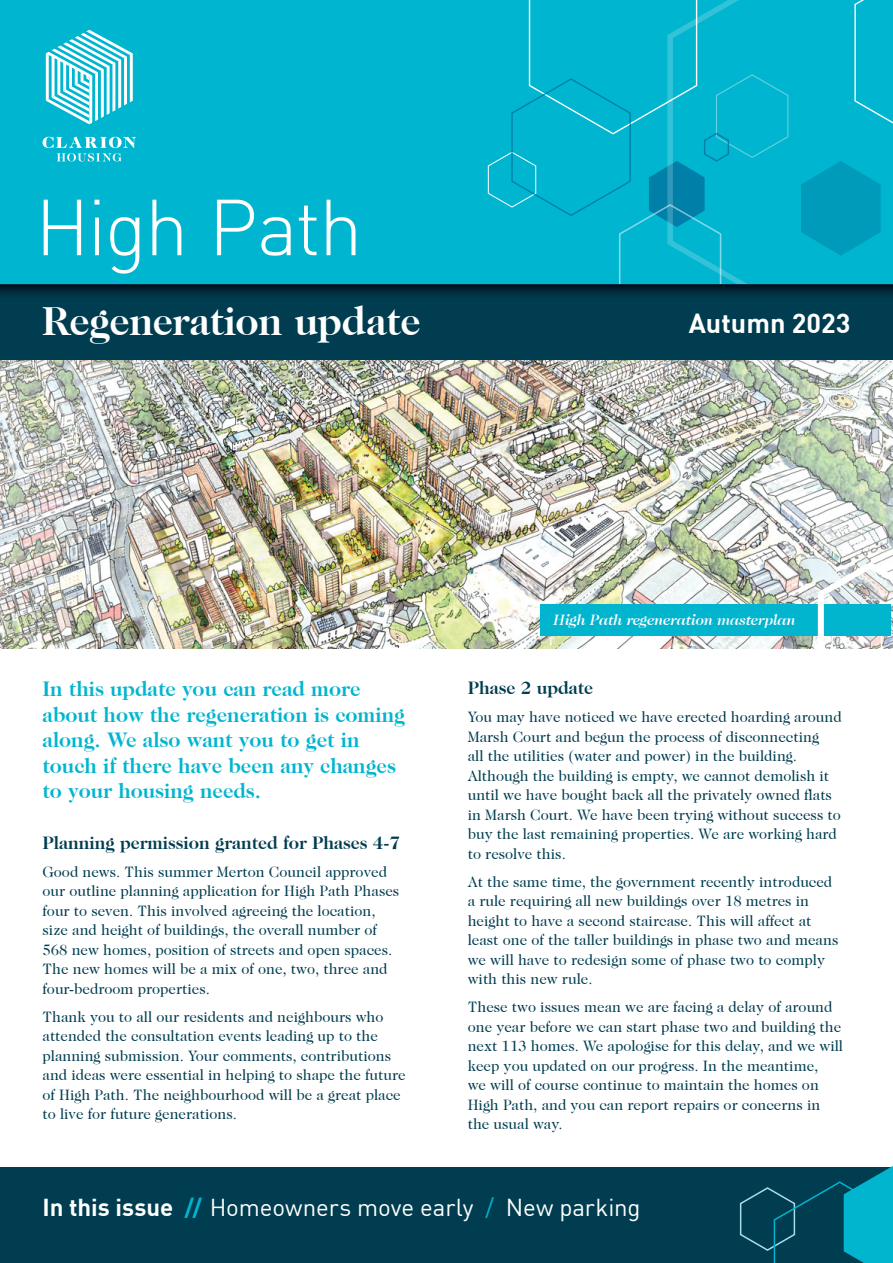
<style>
.page{position:relative;width:893px;height:1263px;background:#fff}
.page>*{position:absolute;margin:0;border:0;box-sizing:border-box;transform-origin:0 0}
.t1{font:300 78px "DINOT";letter-spacing:-.025em;color:#fff}
.t2{font:700 40.5px "Caslon 224 Std";letter-spacing:-.01em;color:#fff}
.t3{font:700 27px "DINOT";color:#fff}
.t4{font:24px "DINOT";letter-spacing:-.005em;color:#fff}
.t5{font:700 21px/25.5px "Caslon 224 Std";color:#02b5cf}
.t6{font:700 18px "Caslon 224 Std";color:#003d50}
.t7{font:15px/19.5px "Caslon 224 Std";color:#003d50}
.t8{font:italic 500 15px "Caslon 224 Std";letter-spacing:-.01em;color:#fff}
.s1{font-weight:700}
.s2{font-weight:700;color:#02b5cf}
.s3{color:#02b5cf}
</style>
<div class="page">
<div style="left:0;top:1167px;width:893px;height:96px;background:#003d50"></div>
<img style="left:0;top:359px;width:893px;height:289px">
<svg style="left:739px;top:1166px;width:154px;height:97px"></svg>
<div style="left:0;top:0;width:893px;height:285px;background:#00b5cf"></div>
<svg style="left:788px;top:0;width:105px;height:285px"></svg>
<svg style="left:487px;top:0;width:301px;height:285px"></svg>
<svg style="left:46px;top:30px;width:87px;height:94px"></svg>
<svg style="left:43px;top:136px;width:93px;height:26px"></svg>
<div style="left:0;top:285px;width:893px;height:74px;background:#003d50"></div>
<svg style="left:0;top:285px;width:893px;height:10px"></svg>
<div style="left:540px;top:604px;width:350px;height:32px;background:#02b5cf"></div>
<svg style="left:813px;top:559px;width:80px;height:90px"></svg>
<h1 class="t1" style="left:35px;top:168px;width:329px">High Path</h1>
<h2 class="t2" style="left:41px;top:297px;width:381px">Regeneration update</h2>
<h3 class="t3" style="left:689px;top:302px;width:163px">Autumn 2023</h3>
<p class="t8" style="left:553px;top:612px;width:244px">High Path regeneration masterplan</p>
<h3 class="t5" style="left:43px;top:676px;width:364px">In this update you can read more about how the regeneration is coming along. We also want you to get in touch if there have been any changes to your housing needs.</h3>
<p class="t6" style="left:468px;top:677px;width:127px">Phase 2 update</p>
<p class="t7" style="left:468px;top:707px;width:375px">You may have noticed we have erected hoarding around Marsh Court and begun the process of disconnecting<br>all the utilities (water and power) in the building.<br>Although the building is empty, we cannot demolish it until we have bought back all the privately owned flats in Marsh Court. We have been trying without success to buy the last remaining properties. We are working hard to resolve this.</p>
<p class="t7" style="left:468px;top:872px;width:372px">At the same time, the government recently introduced a rule requiring all new buildings over 18 metres in height to have a second staircase. This will affect at least one of the taller buildings in phase two and means we will have to redesign some of phase two to comply with this new rule.</p>
<p class="t7" style="left:468px;top:997px;width:377px">These two issues mean we are facing a delay of around one year before we can start phase two and building the next 113 homes. We apologise for this delay, and we will keep you updated on our progress. In the meantime,<br>we will of course continue to maintain the homes on High Path, and you can report repairs or concerns in the usual way.</p>
<p class="t6" style="left:43px;top:832px;width:359px">Planning permission granted for Phases 4-7</p>
<p class="t7" style="left:43px;top:862px;width:358px">Good news. This summer Merton Council approved our outline planning application for High Path Phases four to seven. This involved agreeing the location, size and height of buildings, the overall number of 568 new homes, position of streets and open spaces.<br>The new homes will be a mix of one, two, three and four-bedroom properties.</p>
<p class="t7" style="left:43px;top:1007px;width:365px">Thank you to all our residents and neighbours who attended the consultation events leading up to the planning submission. Your comments, contributions and ideas were essential in helping to shape the future of High Path. The neighbourhood will be a great place to live for future generations.</p>
<h3 class="t4" style="left:43px;top:1189px;width:600px"><span class="s1">In this issue</span> <span class="s2">//</span> Homeowners move early <span class="s3">/</span> New parking</h3>
</div>
